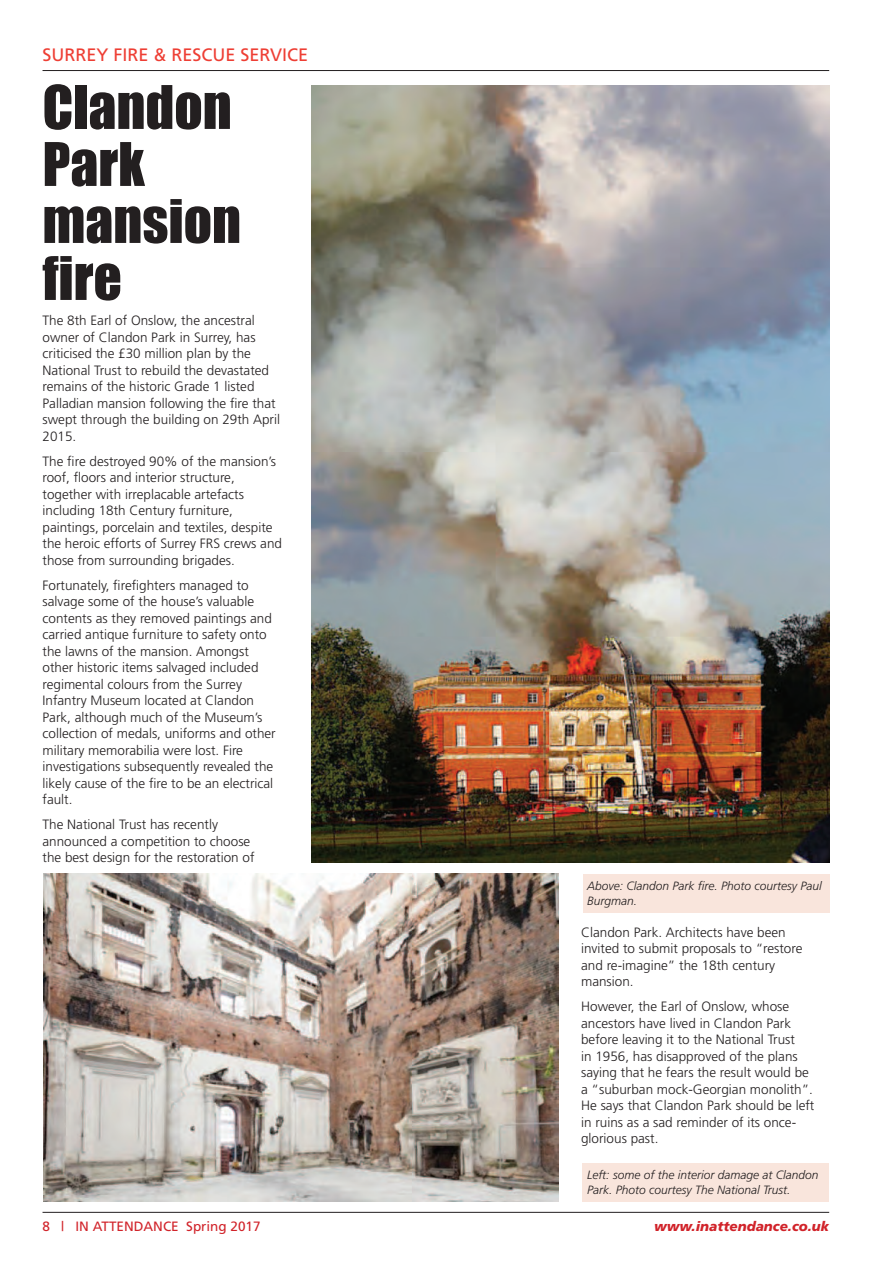
<style>
.page{position:relative;width:893px;height:1263px;background:#fff}
.page>*{position:absolute;margin:0;border:0;box-sizing:border-box;transform-origin:0 0}
.t1{font:55.5px/57px "Impact";color:#231f20}
.t2{font:18px "Frutiger";color:#ee3e34}
.t3{font:300 13.5px/16.5px "Frutiger";color:#231f20}
.t4{font:13.5px "Frutiger";color:#d1232a}
.t5{font:italic 900 13.5px "Frutiger";color:#d1232a}
.t6{font:italic 300 12px/15px "Frutiger";color:#231f20}
</style>
<div class="page">
<hr style="left:43px;top:1212px;width:786px;height:1px;background:#231f20">
<hr style="left:43px;top:70px;width:786px;height:1px;background:#231f20">
<img style="left:44px;top:874px;width:515px;height:327px">
<div style="left:583px;top:1163px;width:246px;height:38px;background:#f9e5dc"></div>
<img style="left:312px;top:85px;width:517px;height:777px">
<div style="left:583px;top:874px;width:246px;height:38px;background:#f9e5dc"></div>
<p class="t2" style="left:43px;top:44px;width:267px">SURREY FIRE &amp; RESCUE SERVICE</p>
<p class="t1" style="left:43px;top:78px;width:200px">Clandon<br>Park mansion fire</p>
<p class="t3" style="left:43px;top:312px;width:239px">The 8th Earl of Onslow, the ancestral owner of Clandon Park in Surrey, has criticised the £30 million plan by the National Trust to rebuild the devastated remains of the historic Grade 1 listed Palladian mansion following the fire that swept through the building on 29th April 2015.</p>
<p class="t3" style="left:43px;top:453px;width:241px">The fire destroyed 90% of the mansion’s roof, floors and interior structure, together with irreplacable artefacts including 18th Century furniture, paintings, porcelain and textiles, despite the heroic efforts of Surrey FRS crews and those from surrounding brigades.</p>
<p class="t3" style="left:43px;top:577px;width:235px">Fortunately, firefighters managed to salvage some of the house’s valuable contents as they removed paintings and carried antique furniture to safety onto the lawns of the mansion. Amongst other historic items salvaged included regimental colours from the Surrey Infantry Museum located at Clandon Park, although much of the Museum’s collection of medals, uniforms and other military memorabilia were lost. Fire investigations subsequently revealed the likely cause of the fire to be an electrical fault.</p>
<p class="t3" style="left:43px;top:816px;width:214px">The National Trust has recently announced a competition to choose the best design for the restoration of</p>
<p class="t6" style="left:587px;top:878px;width:236px">Above: Clandon Park fire. Photo courtesy Paul<br>Burgman.</p>
<p class="t3" style="left:581px;top:924px;width:223px">Clandon Park. Architects have been invited to submit proposals to “restore and re-imagine” the 18th century mansion.</p>
<p class="t3" style="left:581px;top:998px;width:235px">However, the Earl of Onslow, whose ancestors have lived in Clandon Park before leaving it to the National Trust<br>in 1956, has disapproved of the plans saying that he fears the result would be a “suburban mock-Georgian monolith”.<br>He says that Clandon Park should be left in ruins as a sad reminder of its once&shy;glorious past.</p>
<p class="t6" style="left:587px;top:1168px;width:233px">Left: some of the interior damage at Clandon<br>Park. Photo courtesy The National Trust.</p>
<p class="t4" style="left:43px;top:1218px;width:220px">8 | IN ATTENDANCE Spring 2017</p>
<p class="t5" style="left:654px;top:1218px;width:177px">www.inattendance.co.uk</p>
</div>
